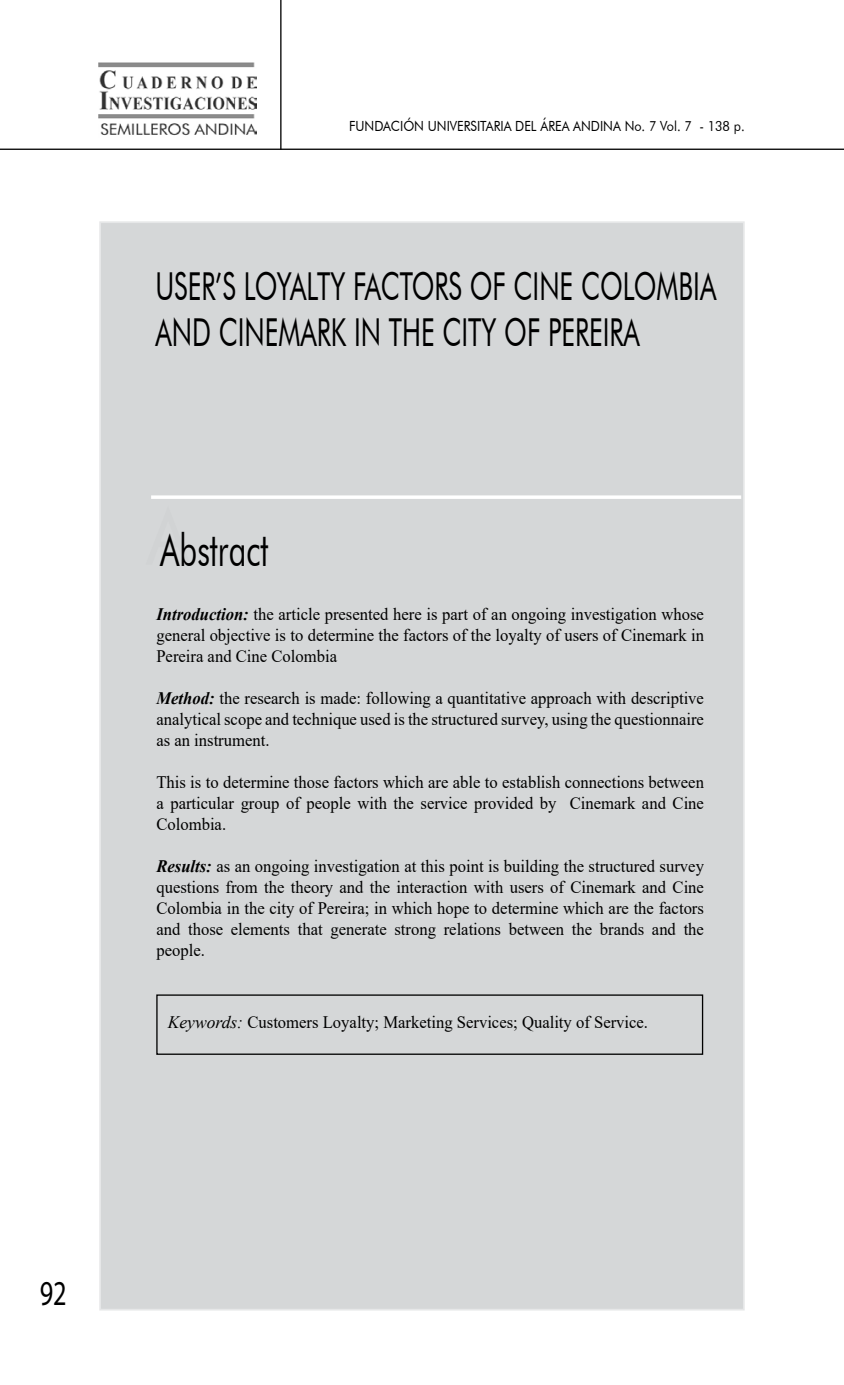
<style>
.page{position:relative;width:844px;height:1385px;background:#fff}
.page>*{position:absolute;margin:0;border:0;box-sizing:border-box;transform-origin:0 0}
.t1{font:45.5px "Futura BT";color:#000;scale:.68 1}
.t2{font:38.5px/46.2px "Futura BT";color:#000;scale:.68 1}
.t3{font:35px "Myriad Pro";color:#000;scale:.75 1}
.t4{font:17.5px/21px "Times New Roman";color:#000;text-align:justify;scale:.95 1}
.t5{font:14px "Futura BT";color:#000;scale:.9 1}
.s1{font-size:78.75px;color:#d1d3d4}
.s2{font-weight:700;font-style:italic}
.s3{font-style:italic}
</style>
<div class="page">
<div style="left:99px;top:221px;width:645px;height:1089px;background:#d5d7d8;border:2px solid #e6e7e8"></div>
<div style="left:156px;top:994px;width:547px;height:60px;border:1px solid #000"></div>
<svg style="left:151px;top:495px;width:590px;height:4px;fill:#fbfbfb"></svg>
<hr style="left:280px;top:0;width:1px;height:150px;background:#000">
<hr style="left:0;top:148px;width:843px;height:2px;background:#000">
<img style="left:99px;top:62px;width:157px;height:74px">
<p class="t5" style="left:349px;top:118px;width:18px">FUNDACIÓN</p>
<p class="t5" style="left:427px;top:118px;width:106px">UNIVERSITARIA DEL</p>
<p class="t5" style="left:540px;top:118px;width:47px">ÁREA ANDINA</p>
<p class="t5" style="left:624px;top:118px;width:135px">NO. 7 VOL. 7 - 138 P.</p>
<h2 class="t2" style="left:155px;top:263px;width:826px">U SER’S LOYALTY FACTORS OF CINE COLOMBIA<br>AND CINEMARK IN THE CITY OF PEREIRA</h2>
<h1 class="t1" style="left:146px;top:522px;width:181px"><span class="s1">A</span>ABSTRACT</h1>
<p class="t4" style="left:156px;top:603px;width:577px"><span class="s2">Introduction:</span> the article presented here is part of an ongoing investigation whose general objective is to determine the factors of the loyalty of users of Cinemark in Pereira and Cine Colombia</p>
<p class="t4" style="left:156px;top:687px;width:577px"><span class="s2">Method:</span> the research is made: following a quantitative approach with descriptive analytical scope and technique used is the structured survey, using the questionnaire as an instrument.</p>
<p class="t4" style="left:156px;top:771px;width:578px">This is to determine those factors which are able to establish connections between a particular group of people with the service provided by Cinemark and Cine Colombia.</p>
<p class="t4" style="left:156px;top:855px;width:577px"><span class="s2">Results:</span> as an ongoing investigation at this point is building the structured survey questions from the theory and the interaction with users of Cinemark and Cine Colombia in the city of Pereira; in which hope to determine which are the factors and those elements that generate strong relations between the brands and the people.</p>
<p class="t4" style="left:168px;top:1010px;width:507px"><span class="s3">Keywords:</span> Customers Loyalty; Marketing Services; Quality of Service.</p>
<h3 class="t3" style="left:40px;top:1271px;width:37px">92</h3>
</div>
